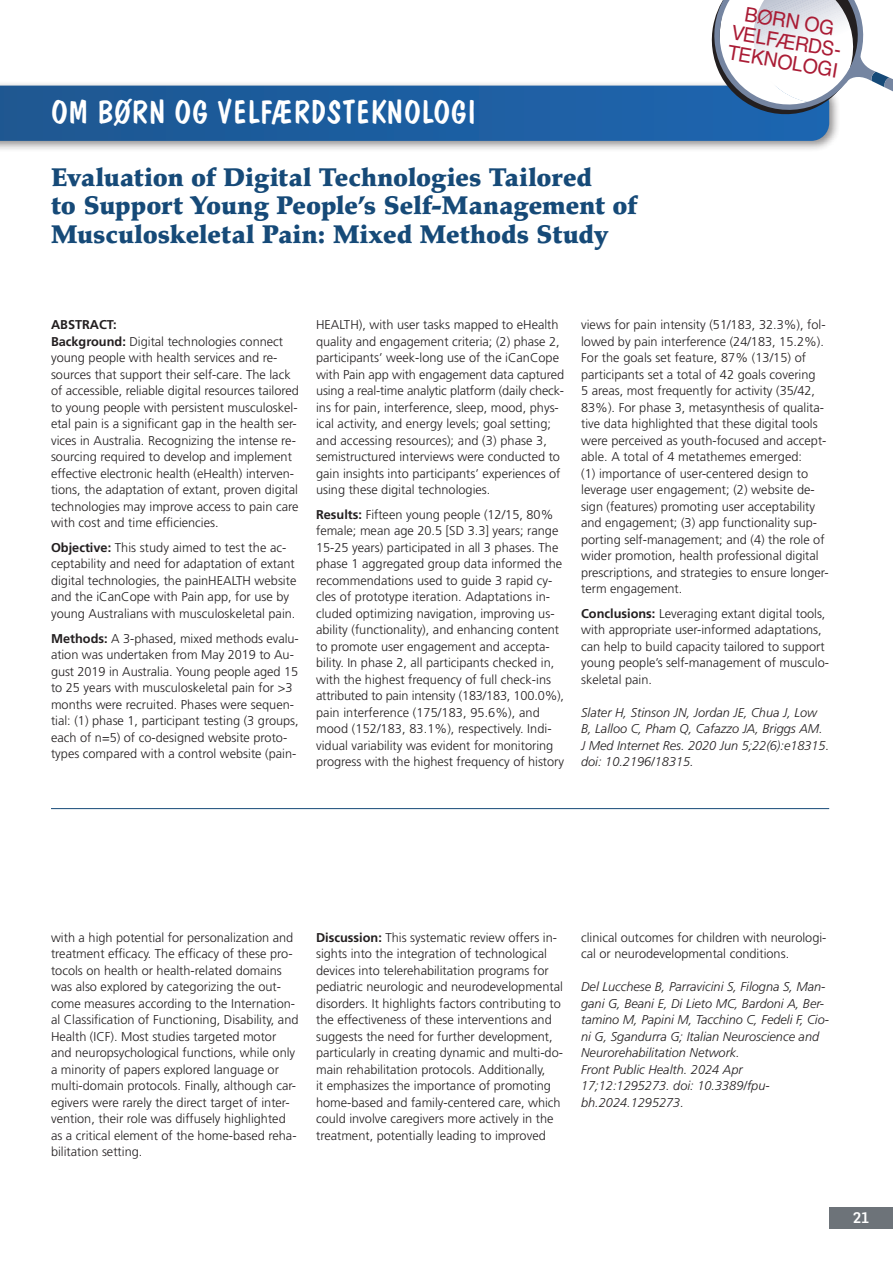
<style>
.page{position:relative;width:893px;height:1263px;background:#fff}
.page>*{position:absolute;margin:0;border:0;box-sizing:border-box;transform-origin:0 0}
.t1{font:33px "Dom Casual BT";letter-spacing:.02em;color:#fff}
.t2{font:900 25.5px/28.5px "Palatino LT Std";color:#164a78}
.t3{font:500 20.1px/41.1px "Gotham";color:#aa1c35;text-align:center}
.t4{font:500 15px "Flama";color:#fff}
.t5{font:300 12.75px/16.5px "Frutiger LT Std";color:#231f20}
.t6{font:italic 300 12.75px/16.5px "Frutiger LT Std";color:#231f20}
.s1{font-weight:700}
</style>
<div class="page">
<div style="left:829px;top:1208px;width:64px;height:21px;background:#6d7379"></div>
<div style="left:0;top:80px;width:840px;height:72px;background:#231f20;opacity:.5"></div>
<svg style="left:0;top:86px;width:829px;height:55px;background:#1d5d9f"></svg>
<svg style="left:709px;top:0;width:184px;height:124px"></svg>
<hr style="left:51px;top:808px;width:778px;height:1px;background:#164a78">
<h1 class="t1" style="left:51px;top:92px;width:426px">OM BØRN OG VELFÆRDSTEKNOLOGI</h1>
<h2 class="t2" style="left:51px;top:163px;width:587px">Evaluation of Digital Technologies Tailored<br>to Support Young People’s Self-Management of<br>Musculoskeletal Pain: Mixed Methods Study</h2>
<h3 class="t3" style="left:738px;top:-7px;width:113px;rotate:9deg">BØRN OG<br>TEKNOLOGI</h3>
<h3 class="t3" style="left:735px;top:13px;width:116px;rotate:9deg">VELFÆRDS-</h3>
<p class="t5" style="left:51px;top:317px;width:249px"><span class="s1">ABSTRACT:<br>Background:</span> Digital technologies connect young people with health services and re&shy;sources that support their self-care. The lack of accessible, reliable digital resources tailored to young people with persistent musculoskel&shy;etal pain is a significant gap in the health ser&shy;vices in Australia. Recognizing the intense re&shy;sourcing required to develop and implement effective electronic health (eHealth) interven&shy;tions, the adaptation of extant, proven digital technologies may improve access to pain care with cost and time efficiencies.</p>
<p class="t5" style="left:51px;top:539px;width:247px"><span class="s1">Objective:</span> This study aimed to test the ac&shy;ceptability and need for adaptation of extant digital technologies, the painHEALTH website and the iCanCope with Pain app, for use by young Australians with musculoskeletal pain.</p>
<p class="t5" style="left:51px;top:630px;width:249px"><span class="s1">Methods:</span> A 3-phased, mixed methods evalu&shy;ation was undertaken from May 2019 to Au&shy;gust 2019 in Australia. Young people aged 15 to 25 years with musculoskeletal pain for &gt;3 months were recruited. Phases were sequen&shy;tial: (1) phase 1, participant testing (3 groups, each of n=5) of co-designed website proto&shy;types compared with a control website (pain-</p>
<p class="t5" style="left:316px;top:317px;width:250px">HEALTH), with user tasks mapped to eHealth quality and engagement criteria; (2) phase 2, participants’ week-long use of the iCanCope with Pain app with engagement data captured using a real-time analytic platform (daily check&shy;ins for pain, interference, sleep, mood, phys&shy;ical activity, and energy levels; goal setting; and accessing resources); and (3) phase 3, semistructured interviews were conducted to gain insights into participants’ experiences of using these digital technologies.</p>
<p class="t5" style="left:316px;top:506px;width:250px"><span class="s1">Results:</span> Fifteen young people (12/15, 80% female; mean age 20.5 [SD 3.3] years; range 15-25 years) participated in all 3 phases. The phase 1 aggregated group data informed the recommendations used to guide 3 rapid cy&shy;cles of prototype iteration. Adaptations in&shy;cluded optimizing navigation, improving us&shy;ability (functionality), and enhancing content to promote user engagement and accepta&shy;bility. In phase 2, all participants checked in, with the highest frequency of full check-ins attributed to pain intensity (183/183, 100.0%), pain interference (175/183, 95.6%), and mood (152/183, 83.1%), respectively. Indi&shy;vidual variability was evident for monitoring progress with the highest frequency of history</p>
<p class="t5" style="left:581px;top:317px;width:249px">views for pain intensity (51/183, 32.3%), fol&shy;lowed by pain interference (24/183, 15.2%).<br>For the goals set feature, 87% (13/15) of participants set a total of 42 goals covering<br>5 areas, most frequently for activity (35/42, 83%). For phase 3, metasynthesis of qualita&shy;tive data highlighted that these digital tools were perceived as youth-focused and accept&shy;able. A total of 4 metathemes emerged:<br>(1) importance of user-centered design to leverage user engagement; (2) website de&shy;sign (features) promoting user acceptability and engagement; (3) app functionality sup&shy;porting self-management; and (4) the role of wider promotion, health professional digital prescriptions, and strategies to ensure longer&shy;term engagement.</p>
<p class="t5" style="left:581px;top:605px;width:249px"><span class="s1">Conclusions:</span> Leveraging extant digital tools, with appropriate user-informed adaptations, can help to build capacity tailored to support young people’s self-management of musculo&shy;skeletal pain.</p>
<p class="t6" style="left:581px;top:704px;width:250px">Slater H, Stinson JN, Jordan JE, Chua J, Low B, Lalloo C, Pham Q, Cafazzo JA, Briggs AM.<br>J Med Internet Res. 2020 Jun 5;22(6):e18315. doi: 10.2196/18315.</p>
<p class="t5" style="left:51px;top:929px;width:249px">with a high potential for personalization and treatment efficacy. The efficacy of these pro&shy;tocols on health or health-related domains was also explored by categorizing the out&shy;come measures according to the Internation&shy;al Classification of Functioning, Disability, and Health (ICF). Most studies targeted motor and neuropsychological functions, while only a minority of papers explored language or multi-domain protocols. Finally, although car&shy;egivers were rarely the direct target of inter&shy;vention, their role was diffusely highlighted as a critical element of the home-based reha&shy;bilitation setting.</p>
<p class="t5" style="left:316px;top:929px;width:248px"><span class="s1">Discussion:</span> This systematic review offers in&shy;sights into the integration of technological devices into telerehabilitation programs for pediatric neurologic and neurodevelopmental disorders. It highlights factors contributing to the effectiveness of these interventions and suggests the need for further development, particularly in creating dynamic and multi-do&shy;main rehabilitation protocols. Additionally,<br>it emphasizes the importance of promoting home-based and family-centered care, which could involve caregivers more actively in the treatment, potentially leading to improved</p>
<p class="t5" style="left:581px;top:929px;width:247px">clinical outcomes for children with neurologi&shy;cal or neurodevelopmental conditions.</p>
<p class="t6" style="left:581px;top:979px;width:249px">Del Lucchese B, Parravicini S, Filogna S, Man&shy;gani G, Beani E, Di Lieto MC, Bardoni A, Ber&shy;tamino M, Papini M, Tacchino C, Fedeli F, Cio&shy;ni G, Sgandurra G; Italian Neuroscience and Neurorehabilitation Network.<br>Front Public Health. 2024 Apr 17;12:1295273. doi: 10.3389/fpu&shy;bh.2024.1295273.</p>
<p class="t4" style="left:853px;top:1207px;width:18px">21</p>
</div>
